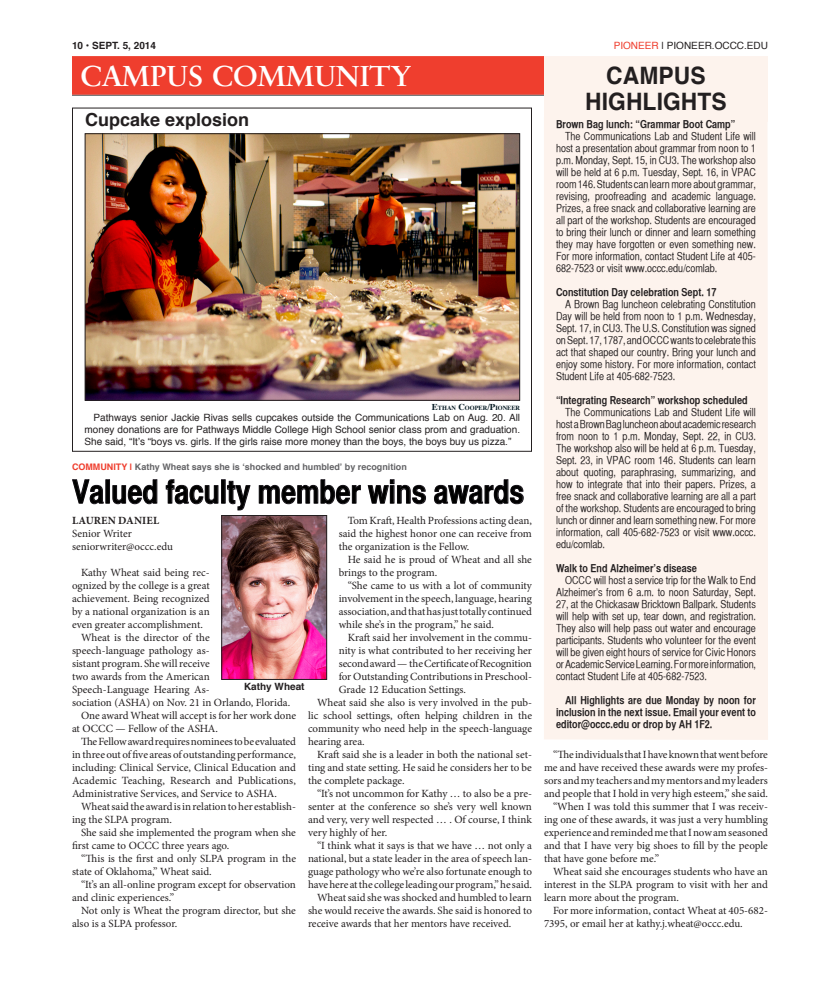
<style>
.page{position:relative;width:828px;height:990px;background:#fff}
.page>*{position:absolute;margin:0;border:0;box-sizing:border-box;transform-origin:0 0}
.Body_Copy{font:32px "Helvetica CY Bold";color:#000}
.t1{font:700 30px "Savoy";color:#fff}
.t2{font:700 24px/26px "Helvetica";letter-spacing:.005em;color:#231f20;text-align:center;scale:.95 1}
.Dingbat{font:700 18px "Helvetica";color:#231f20}
.Body_Copy-2{font:11px/13px "Minion Pro";letter-spacing:-.005em;color:#231f20;text-align:justify}
.Body_Copy-3{font:11px/12px "Helvetica CY Plain";color:#231f20;text-align:justify}
.Body_Copy-4{font:11px/12px "Helvetica CY Bold";color:#231f20;text-align:justify}
.By_Line{font:700 11px "Minion Pro";letter-spacing:.01em;color:#231f20}
.Cutline{font:10px/12px "Helvetica";color:#231f20;text-align:justify}
.Name_Line{font:700 10px "Helvetica";color:#231f20}
.Split_Superhead{font:700 9px "Helvetica";color:#636366}
.Photo_Credit{font:700 6.3px "Times";color:#071b24}
.s1{color:#ef3e2e}
.s2{font-size:9px}
</style>
<div class="page">
<hr style="left:72px;top:95px;width:472px;height:1px;background:#231f20">
<div style="left:72px;top:56px;width:472px;height:39px;background:#ef3e2e;border:1px solid #ef3e2e"></div>
<div style="left:544px;top:56px;width:224px;height:66px;background:#fdf3ed"></div>
<svg style="left:72px;top:479px;width:32px;height:25px"></svg>
<div style="left:106px;top:480px;width:4px;height:23px;border:1px solid #1f1a22"></div>
<svg style="left:112px;top:479px;width:45px;height:25px"></svg>
<svg style="left:166px;top:479px;width:52px;height:25px"></svg>
<svg style="left:227px;top:481px;width:23px;height:30px"></svg>
<svg style="left:259px;top:479px;width:102px;height:25px"></svg>
<svg style="left:368px;top:479px;width:58px;height:25px"></svg>
<svg style="left:434px;top:479px;width:90px;height:25px"></svg>
<div style="left:544px;top:117px;width:224px;height:623px;background:#fdf3ed"></div>
<div style="left:72px;top:108px;width:460px;height:344px;border:1px solid #231f20"></div>
<img style="left:87px;top:135px;width:431px;height:264px">
<div style="left:85px;top:133px;width:435px;height:268px;border:1px solid #231f20"></div>
<img style="left:223px;top:517px;width:102px;height:161px">
<div style="left:221px;top:515px;width:106px;height:165px;border:1px solid #231f20"></div>
<p class="Name_Line" style="left:72px;top:38px;width:86px">10 • SEPT. 5, 2014</p>
<p class="Cutline" style="left:614px;top:39px;width:156px"><span class="s1">PIONEER</span> | PIONEER.OCCC.EDU</p>
<h2 class="t1" style="left:80px;top:59px;width:332px">CAMPUS COMMUNITY</h2>
<h3 class="t2" style="left:585px;top:63px;width:151px">CAMPUS<br>HIGHLIGHTS</h3>
<p class="Dingbat" style="left:85px;top:105px;width:166px">Cupcake explosion</p>
<p class="Body_Copy-4" style="left:556px;top:118px;width:181px">Brown Bag lunch: “Grammar Boot Camp”</p>
<p class="Body_Copy-3" style="left:556px;top:130px;width:202px;text-indent:9px">The Communications Lab and Student Life will host a presentation about grammar from noon to 1 p.m. Monday, Sept. 15, in CU3. The workshop also will be held at 6 p.m. Tuesday, Sept. 16, in VPAC room 146. Students can learn more about grammar, revising, proofreading and academic language.<br>Prizes, a free snack and collaborative learning are all part of the workshop. Students are encouraged to bring their lunch or dinner and learn something they may have forgotten or even something new.<br>For more information, contact Student Life at 405- 682-7523 or visit www.occc.edu/comlab.</p>
<p class="Body_Copy-4" style="left:556px;top:286px;width:162px">Constitution Day celebration Sept. 17</p>
<p class="Body_Copy-3" style="left:556px;top:298px;width:202px;text-indent:9px">A Brown Bag luncheon celebrating Constitution Day will be held from noon to 1 p.m. Wednesday, Sept. 17, in CU3. The U.S. Constitution was signed on Sept. 17, 1787, and OCCC wants to celebrate this act that shaped our country. Bring your lunch and enjoy some history. For more information, contact Student Life at 405-682-7523.</p>
<p class="Body_Copy-4" style="left:556px;top:394px;width:193px">“Integrating Research” workshop scheduled</p>
<p class="Body_Copy-3" style="left:556px;top:406px;width:202px;text-indent:9px">The Communications Lab and Student Life will host a Brown Bag luncheon about academic research from noon to 1 p.m. Monday, Sept. 22, in CU3.<br>The workshop also will be held at 6 p.m. Tuesday, Sept. 23, in VPAC room 146. Students can learn about quoting, paraphrasing, summarizing, and how to integrate that into their papers. Prizes, a free snack and collaborative learning are all a part of the workshop. Students are encouraged to bring lunch or dinner and learn something new. For more information, call 405-682-7523 or visit www.occc. edu/comlab.</p>
<p class="Body_Copy-4" style="left:556px;top:562px;width:143px">Walk to End Alzheimer’s disease</p>
<p class="Body_Copy-3" style="left:556px;top:574px;width:202px;text-indent:9px">OCCC will host a service trip for the Walk to End Alzheimer’s from 6 a.m. to noon Saturday, Sept.<br>27, at the Chickasaw Bricktown Ballpark. Students will help with set up, tear down, and registration.<br>They also will help pass out water and encourage participants. Students who volunteer for the event will be given eight hours of service for Civic Honors or Academic Service Learning. For more information, contact Student Life at 405-682-7523.</p>
<p class="Body_Copy-4" style="left:556px;top:694px;width:202px;text-indent:9px">All Highlights are due Monday by noon for inclusion in the next issue. Email your event to editor@occc.edu or drop by AH 1F2.</p>
<p class="Photo_Credit" style="left:432px;top:403px;width:90px"><span class="s2">E</span>THAN <span class="s2">C</span>OOPER<span class="s2">/P</span>IONEER</p>
<p class="Cutline" style="left:85px;top:411px;width:437px;text-indent:9px">Pathways senior Jackie Rivas sells cupcakes outside the Communications Lab on Aug. 20. All money donations are for Pathways Middle College High School senior class prom and graduation.<br>She said, “It’s “boys vs. girls. If the girls raise more money than the boys, the boys buy us pizza.”</p>
<p class="Split_Superhead" style="left:72px;top:460px;width:336px"><span class="s1">COMMUNITY |</span> Kathy Wheat says she is ‘shocked and humbled’ by recognition</p>
<p class="Body_Copy" style="left:72px;top:472px;width:454px">Valued faculty member wins awards</p>
<p class="Body_Copy-2" style="left:339px;top:514px;width:195px;text-indent:9px">Tom Kraft, Health Professions acting dean, said the highest honor one can receive from the organization is the Fellow.</p>
<p class="Body_Copy-2" style="left:339px;top:553px;width:195px;text-indent:9px">He said he is proud of Wheat and all she brings to the program.</p>
<p class="Body_Copy-2" style="left:339px;top:579px;width:195px;text-indent:9px">“She came to us with a lot of community involvement in the speech, language, hearing association, and that has just totally continued while she’s in the program,” he said.</p>
<p class="Body_Copy-2" style="left:339px;top:631px;width:195px;text-indent:9px">Kraft said her involvement in the commu&shy;nity is what contributed to her receiving her second award — the Certificate of Recognition for Outstanding Contributions in Preschool-Grade 12 Education Settings.</p>
<p class="Body_Copy-2" style="left:308px;top:696px;width:226px;text-indent:9px">Wheat said she also is very involved in the pub&shy;lic school settings, often helping children in the community who need help in the speech-language hearing area.</p>
<p class="Body_Copy-2" style="left:308px;top:748px;width:226px;text-indent:9px">Kraft said she is a leader in both the national set&shy;ting and state setting. He said he considers her to be the complete package.</p>
<p class="Body_Copy-2" style="left:308px;top:787px;width:226px;text-indent:9px">“It’s not uncommon for Kathy … to also be a pre&shy;senter at the conference so she’s very well known and very, very well respected … . Of course, I think very highly of her.</p>
<p class="Body_Copy-2" style="left:308px;top:839px;width:226px;text-indent:9px">“I think what it says is that we have … not only a national, but a state leader in the area of speech lan&shy;guage pathology who we’re also fortunate enough to have here at the college leading our program,” he said.</p>
<p class="Body_Copy-2" style="left:308px;top:891px;width:225px;text-indent:9px">Wheat said she was shocked and humbled to learn she would receive the awards. She said is honored to receive awards that her mentors have received.</p>
<p class="By_Line" style="left:72px;top:513px;width:89px">LAUREN DANIEL</p>
<p class="Body_Copy-2" style="left:72px;top:527px;width:61px">Senior Writer</p>
<p class="Body_Copy-2" style="left:72px;top:540px;width:102px">seniorwriter@occc.edu</p>
<p class="Body_Copy-2" style="left:72px;top:566px;width:139px;text-indent:9px">Kathy Wheat said being rec&shy;ognized by the college is a great achievement. Being recognized by a national organization is an even greater accomplishment.</p>
<p class="Body_Copy-2" style="left:72px;top:631px;width:220px;text-align:left;text-indent:9px">Wheat is the director of the<br>speech-language pathology as-<br>sistant program. She will receive<br>two awards from the American<br>Speech-Language Hearing As-<br>sociation (ASHA) on Nov. 21 in Orlando, Florida.</p>
<p class="Body_Copy-2" style="left:72px;top:709px;width:226px;text-indent:9px">One award Wheat will accept is for her work done at OCCC — Fellow of the ASHA.</p>
<p class="Body_Copy-2" style="left:72px;top:735px;width:226px;text-indent:9px">The Fellow award requires nominees to be evaluated in three out of five areas of outstanding performance, including: Clinical Service, Clinical Education and Academic Teaching, Research and Publications, Administrative Services, and Service to ASHA.</p>
<p class="Body_Copy-2" style="left:72px;top:800px;width:226px;text-indent:9px">Wheat said the award is in relation to her establish&shy;ing the SLPA program.</p>
<p class="Body_Copy-2" style="left:72px;top:826px;width:225px;text-indent:9px">She said she implemented the program when she first came to OCCC three years ago.</p>
<p class="Body_Copy-2" style="left:72px;top:852px;width:226px;text-indent:9px">“This is the first and only SLPA program in the state of Oklahoma,” Wheat said.</p>
<p class="Body_Copy-2" style="left:72px;top:878px;width:225px;text-indent:9px">“It’s an all-online program except for observation and clinic experiences.”</p>
<p class="Body_Copy-2" style="left:72px;top:904px;width:225px;text-indent:9px">Not only is Wheat the program director, but she also is a SLPA professor.</p>
<p class="Name_Line" style="left:244px;top:678px;width:62px">Kathy Wheat</p>
<p class="Body_Copy-2" style="left:544px;top:748px;width:226px;text-indent:9px">“The individuals that I have known that went before me and have received these awards were my profes&shy;sors and my teachers and my mentors and my leaders and people that I hold in very high esteem,” she said.</p>
<p class="Body_Copy-2" style="left:544px;top:800px;width:226px;text-indent:9px">“When I was told this summer that I was receiv&shy;ing one of these awards, it was just a very humbling experience and reminded me that I now am seasoned and that I have very big shoes to fill by the people that have gone before me.”</p>
<p class="Body_Copy-2" style="left:544px;top:865px;width:226px;text-indent:9px">Wheat said she encourages students who have an interest in the SLPA program to visit with her and learn more about the program.</p>
<p class="Body_Copy-2" style="left:544px;top:904px;width:225px;text-indent:9px">For more information, contact Wheat at 405-682-<br>7395, or email her at kathy.j.wheat@occc.edu.</p>
</div>
